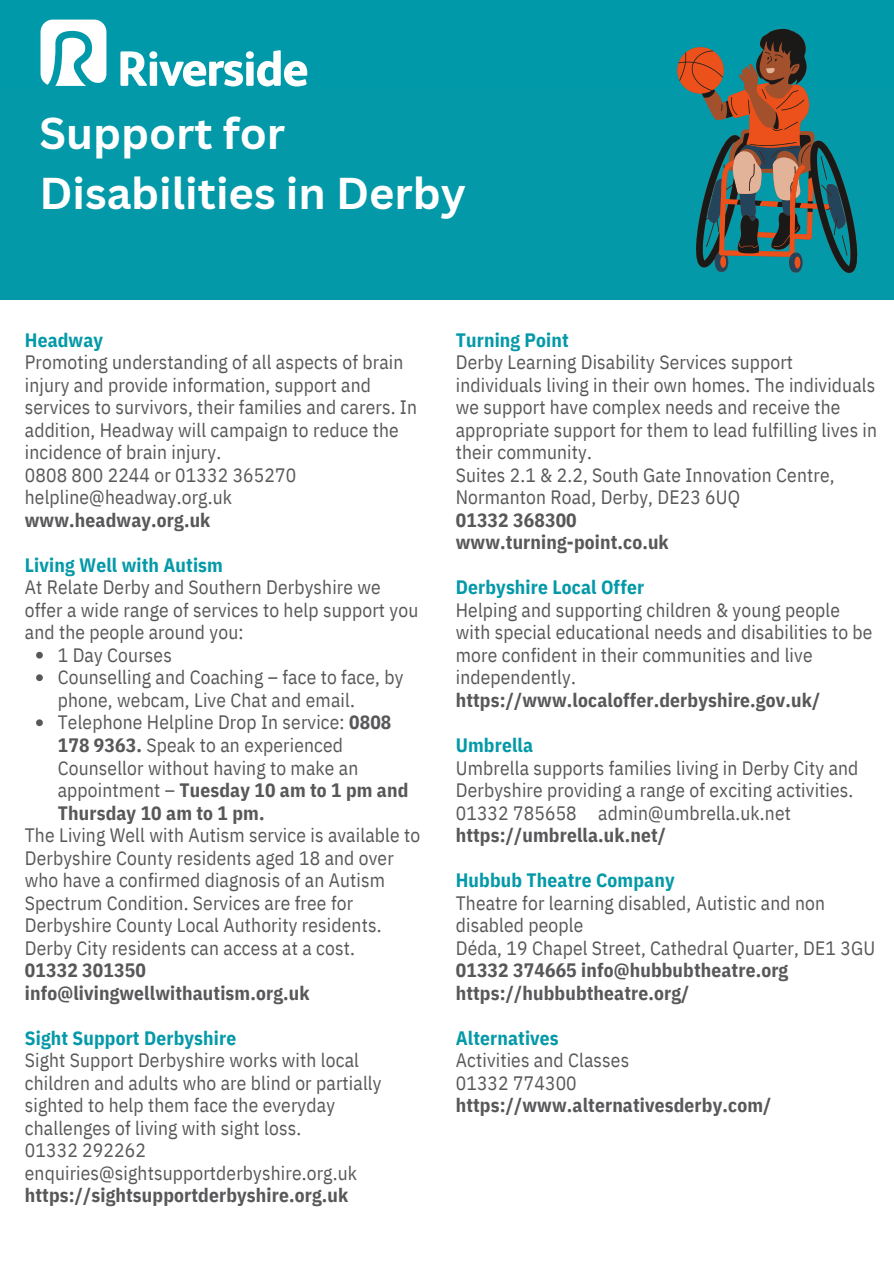
<style>
.page{position:relative;width:894px;height:1264px;background:#fff}
.page>*{position:absolute;margin:0;border:0;box-sizing:border-box;transform-origin:0 0}
.t1{font:700 43.35px/59.7px "Canva Sans";color:#fff}
.t2{font:19.35px/22.5px "IBM Plex Sans Cond";letter-spacing:.01em;color:#58585a}
.t3{font:700 19.35px "IBM Plex Sans Cond";letter-spacing:.01em;color:#58585a}
.t4{font:700 19.35px "IBM Plex Sans Cond";letter-spacing:.01em;color:#0499a8}
.s1{font-weight:700}
</style>
<div class="page">
<div style="left:0;top:0;width:893px;height:139px;background:#0099a9"></div>
<svg style="left:120px;top:50px;width:187px;height:36px"></svg>
<svg style="left:41px;top:20px;width:65px;height:66px"></svg>
<div style="left:0;top:89px;width:893px;height:211px;background:#0499a8"></div>
<svg style="left:677px;top:29px;width:180px;height:244px"></svg>
<svg style="left:36px;top:652px;width:7px;height:6px"></svg>
<svg style="left:36px;top:674px;width:7px;height:7px"></svg>
<svg style="left:36px;top:719px;width:7px;height:7px"></svg>
<p class="t1" style="left:39px;top:102px;width:428px">Support for<br>Disabilities in Derby</p>
<p class="t4" style="left:25px;top:327px;width:80px">Headway</p>
<h1 class="t2" style="left:25px;top:351px;width:393px">Promoting understanding of all aspects of brain injury and provide information, support and services to survivors, their families and carers. In addition, Headway will campaign to reduce the incidence of brain injury.</h1>
<p class="t2" style="left:25px;top:463px;width:273px">0808 800 2244 or 01332 365270</p>
<p class="t2" style="left:25px;top:486px;width:209px">helpline@headway.org.uk</p>
<p class="t3" style="left:25px;top:507px;width:187px">www.headway.org.uk</p>
<p class="t4" style="left:25px;top:552px;width:199px">Living Well with Autism</p>
<p class="t2" style="left:25px;top:576px;width:395px">At Relate Derby and Southern Derbyshire we offer a wide range of services to help support you and the people around you:</p>
<p class="t2" style="left:58px;top:643px;width:115px">1 Day Courses</p>
<p class="t2" style="left:58px;top:666px;width:347px">Counselling and Coaching – face to face, by phone, webcam, Live Chat and email.</p>
<p class="t2" style="left:58px;top:711px;width:352px">Telephone Helpline Drop In service: <span class="s1">0808<br>178 9363.</span> Speak to an experienced Counsellor without having to make an appointment – <span class="s1">Tuesday 10 am to 1 pm and Thursday 10 am to 1 pm.</span></p>
<p class="t2" style="left:25px;top:823px;width:397px">The Living Well with Autism service is available to Derbyshire County residents aged 18 and over who have a confirmed diagnosis of an Autism Spectrum Condition. Services are free for Derbyshire County Local Authority residents.<br>Derby City residents can access at a cost.</p>
<p class="t3" style="left:25px;top:957px;width:122px">01332 301350</p>
<p class="t3" style="left:25px;top:979px;width:286px">info@livingwellwithautism.org.uk</p>
<p class="t4" style="left:25px;top:1024px;width:213px">Sight Support Derbyshire</p>
<p class="t2" style="left:25px;top:1048px;width:358px">Sight Support Derbyshire works with local children and adults who are blind or partially sighted to help them face the everyday challenges of living with sight loss.</p>
<p class="t2" style="left:25px;top:1138px;width:122px">01332 292262</p>
<p class="t2" style="left:25px;top:1161px;width:333px">enquiries@sightsupportderbyshire.org.uk</p>
<p class="t3" style="left:25px;top:1182px;width:325px">https://sightsupportderbyshire.org.uk</p>
<p class="t4" style="left:455px;top:327px;width:114px">Turning Point</p>
<p class="t2" style="left:455px;top:351px;width:423px">Derby Learning Disability Services support individuals living in their own homes. The individuals we support have complex needs and receive the appropriate support for them to lead fulfilling lives in their community.</p>
<p class="t2" style="left:455px;top:463px;width:380px">Suites 2.1 &amp; 2.2, South Gate Innovation Centre,<br>Normanton Road, Derby, DE23 6UQ</p>
<p class="t3" style="left:455px;top:507px;width:122px">01332 368300</p>
<p class="t3" style="left:455px;top:529px;width:214px">www.turning-point.co.uk</p>
<p class="t4" style="left:455px;top:574px;width:190px">Derbyshire Local Offer</p>
<p class="t2" style="left:455px;top:598px;width:418px">Helping and supporting children &amp; young people with special educational needs and disabilities to be more confident in their communities and live independently.</p>
<p class="t3" style="left:455px;top:687px;width:366px">https://www.localoffer.derbyshire.gov.uk/</p>
<p class="t4" style="left:455px;top:732px;width:79px">Umbrella</p>
<p class="t2" style="left:455px;top:756px;width:404px">Umbrella supports families living in Derby City and<br>Derbyshire providing a range of exciting activities.</p>
<p class="t2" style="left:455px;top:801px;width:336px">01332 785658 admin@umbrella.uk.net</p>
<p class="t3" style="left:455px;top:822px;width:212px">https://umbrella.uk.net/</p>
<p class="t4" style="left:455px;top:867px;width:220px">Hubbub Theatre Company</p>
<p class="t2" style="left:455px;top:891px;width:371px">Theatre for learning disabled, Autistic and non disabled people</p>
<p class="t2" style="left:455px;top:936px;width:421px">Déda, 19 Chapel Street, Cathedral Quarter, DE1 3GU</p>
<p class="t3" style="left:455px;top:957px;width:334px">01332 374665 info@hubbubtheatre.org</p>
<p class="t3" style="left:455px;top:979px;width:235px">https://hubbubtheatre.org/</p>
<p class="t4" style="left:455px;top:1024px;width:104px">Alternatives</p>
<p class="t2" style="left:455px;top:1048px;width:175px">Activities and Classes</p>
<p class="t2" style="left:455px;top:1071px;width:122px">01332 774300</p>
<p class="t3" style="left:455px;top:1092px;width:317px">https://www.alternativesderby.com/</p>
</div>
